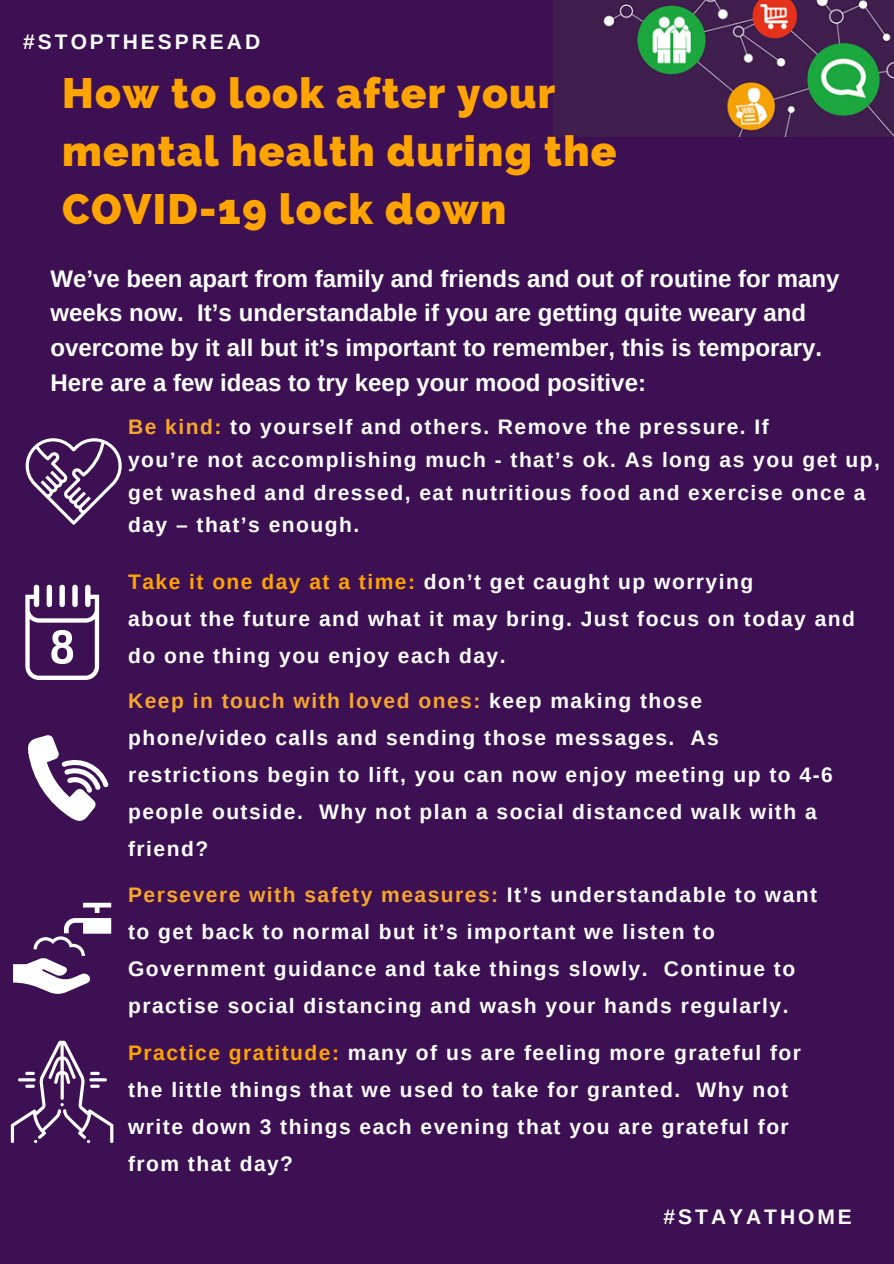
<style>
.page{position:relative;width:894px;height:1264px;background:#fff}
.page>*{position:absolute;margin:0;border:0;box-sizing:border-box;transform-origin:0 0}
.t1{font:800 42.3px/58.1px "Raleway";letter-spacing:.03em;color:#ffa400}
.t2{font:700 24px/35px "Arimo";color:#fff}
.t3{font:700 21px/37px "Arimo";letter-spacing:.07em;color:#fff}
.t4{font:700 21px "Arimo";letter-spacing:.14em;color:#fff}
.s1{color:#f8a62b}
.s2{color:#ffa400}
</style>
<div class="page">
<div style="left:0;top:0;width:893px;height:1263px;background:#3c1053"></div>
<img style="left:553px;top:0;width:340px;height:136px">
<svg style="left:25px;top:584px;width:74px;height:96px"></svg>
<svg style="left:25px;top:438px;width:97px;height:86px"></svg>
<svg style="left:28px;top:735px;width:81px;height:86px"></svg>
<svg style="left:13px;top:902px;width:98px;height:91px"></svg>
<svg style="left:11px;top:1040px;width:102px;height:103px"></svg>
<p class="t4" style="left:23px;top:30px;width:238px">#STOPTHESPREAD</p>
<h1 class="t1" style="left:62px;top:64px;width:556px">How to look after your mental health during the<br>COVID-19 lock down</h1>
<p class="t2" style="left:50px;top:261px;width:790px">We’ve been apart from family and friends and out of routine for many weeks now. It’s understandable if you are getting quite weary and overcome by it all but it’s important to remember, this is temporary.<br>Here are a few ideas to try keep your mood positive:</p>
<p class="t3" style="left:128px;top:410px;width:753px;line-height:32.8px"><span class="s1">Be kind:</span> to yourself and others. Remove the pressure. If<br>you’re not accomplishing much - that’s ok. As long as you get up, get washed and dressed, eat nutritious food and exercise once a day – that’s enough.</p>
<p class="t3" style="left:128px;top:563px;width:728px"><span class="s2">Take it one day at a time:</span> don’t get caught up worrying<br>about the future and what it may bring. Just focus on today and do one thing you enjoy each day.</p>
<p class="t3" style="left:128px;top:681px;width:706px"><span class="s1">Keep in touch with loved ones:</span> keep making those phone/video calls and sending those messages. As restrictions begin to lift, you can now enjoy meeting up to 4-6 people outside. Why not plan a social distanced walk with a friend?</p>
<p class="t3" style="left:128px;top:875px;width:690px"><span class="s1">Persevere with safety measures:</span> It’s understandable to want to get back to normal but it’s important we listen to Government guidance and take things slowly. Continue to practise social distancing and wash your hands regularly.</p>
<p class="t3" style="left:128px;top:1034px;width:674px"><span class="s2">Practice gratitude:</span> many of us are feeling more grateful for the little things that we used to take for granted. Why not write down 3 things each evening that you are grateful for from that day?</p>
<p class="t4" style="left:663px;top:1204px;width:190px">#STAYATHOME</p>
</div>
